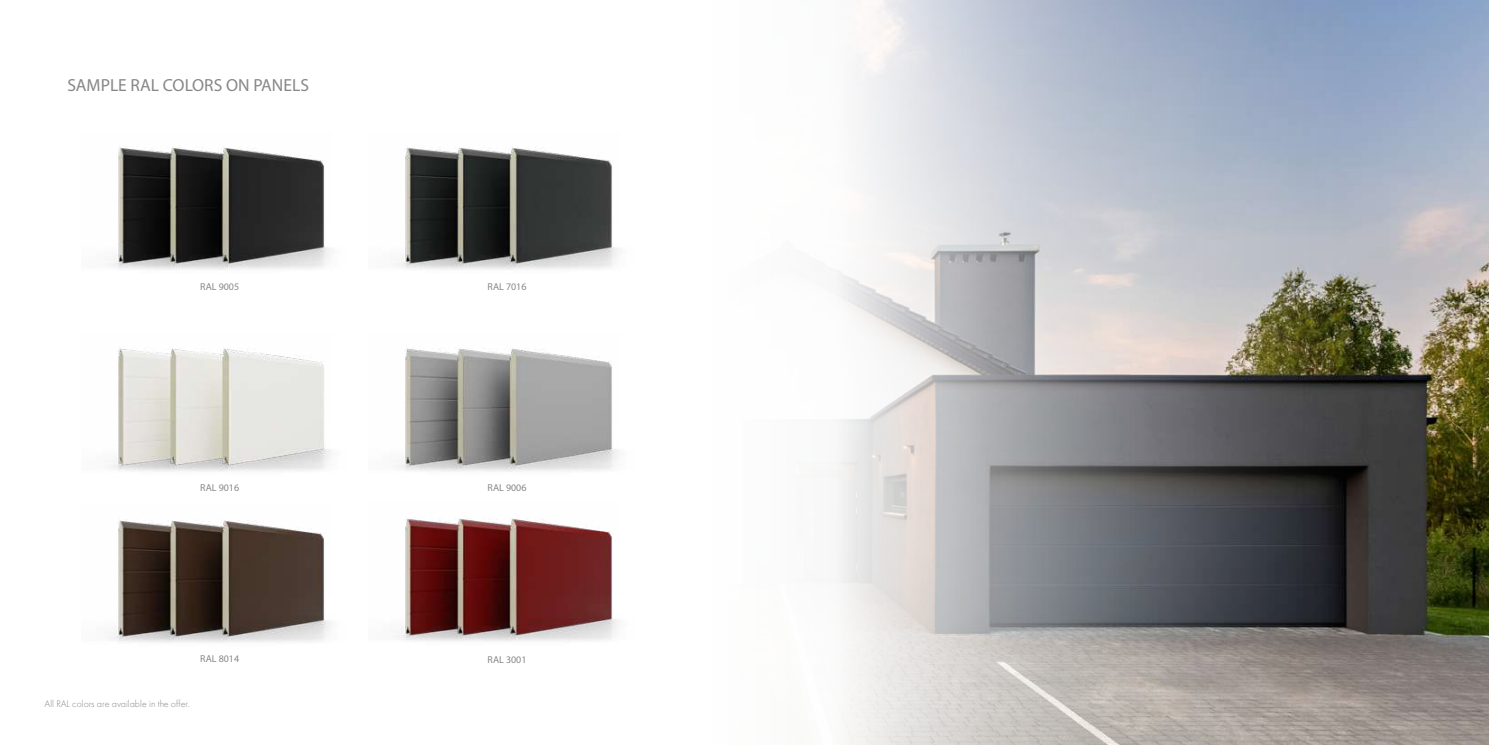
<style>
.page{position:relative;width:1489px;height:745px;background:#fff}
.page>*{position:absolute;margin:0;border:0;box-sizing:border-box;transform-origin:0 0}
.t1{font:17.5px "Myriad Pro";color:#878787}
.t2{font:10px "Myriad Pro";color:#878787}
.t3{font:300 10px "Futura PT";color:#878787}
</style>
<div class="page">
<img style="left:396px;top:145px;width:223px;height:125px">
<img style="left:109px;top:147px;width:222px;height:123px">
<img style="left:396px;top:348px;width:223px;height:124px">
<img style="left:109px;top:348px;width:222px;height:124px">
<img style="left:109px;top:520px;width:222px;height:123px">
<img style="left:396px;top:518px;width:223px;height:124px">
<img style="left:836px;top:0;width:652px;height:744px">
<h1 class="t1" style="left:67px;top:74px;width:243px">SAMPLE RAL COLORS ON PANELS</h1>
<p class="t2" style="left:200px;top:280px;width:40px">RAL 9005</p>
<p class="t2" style="left:487px;top:280px;width:40px">RAL 7016</p>
<p class="t2" style="left:200px;top:481px;width:40px">RAL 9016</p>
<p class="t2" style="left:487px;top:481px;width:40px">RAL 9006</p>
<p class="t2" style="left:200px;top:652px;width:40px">RAL 8014</p>
<p class="t3" style="left:44px;top:697px;width:147px">All RAL colors are available in the offer.</p>
<p class="t2" style="left:487px;top:652px;width:40px">RAL 3001</p>
</div>
